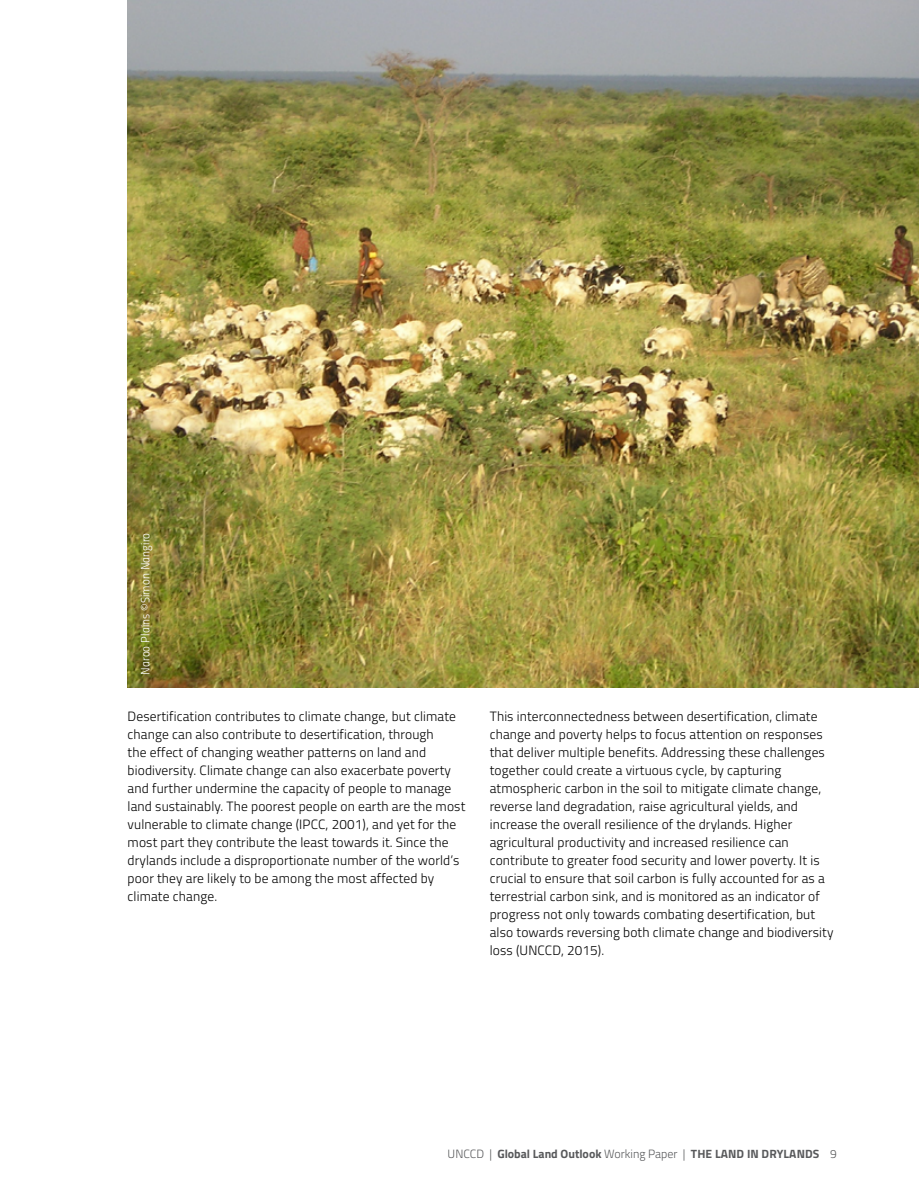
<style>
.page{position:relative;width:919px;height:1187px;background:#fff}
.page>*{position:absolute;margin:0;border:0;box-sizing:border-box;transform-origin:0 0}
.body_text_titillium{font:300 13.5px/18px "Titillium";letter-spacing:.01em;color:#000}
.t1{font:700 12px "Titillium";color:#58595b}
.image_credit_8_on_9{font:12px "Titillium Light Upright";letter-spacing:.01em;color:#fff}
.s1{font-weight:300}
</style>
<div class="page">
<img style="left:128px;top:0;width:790px;height:687px">
<p class="image_credit_8_on_9" style="left:136px;top:674px;width:143px;rotate:-90deg">Naroo Plains ©Simon Nangiro</p>
<p class="body_text_titillium" style="left:128px;top:706px;width:339px">Desertification contributes to climate change, but climate change can also contribute to desertification, through<br>the effect of changing weather patterns on land and biodiversity. Climate change can also exacerbate poverty and further undermine the capacity of people to manage land sustainably. The poorest people on earth are the most vulnerable to climate change (IPCC, 2001), and yet for the most part they contribute the least towards it. Since the drylands include a disproportionate number of the world’s poor they are likely to be among the most affected by climate change.</p>
<p class="body_text_titillium" style="left:489px;top:706px;width:345px">This interconnectedness between desertification, climate change and poverty helps to focus attention on responses that deliver multiple benefits. Addressing these challenges together could create a virtuous cycle, by capturing atmospheric carbon in the soil to mitigate climate change, reverse land degradation, raise agricultural yields, and increase the overall resilience of the drylands. Higher agricultural productivity and increased resilience can contribute to greater food security and lower poverty. It is crucial to ensure that soil carbon is fully accounted for as a terrestrial carbon sink, and is monitored as an indicator of progress not only towards combating desertification, but also towards reversing both climate change and biodiversity loss (UNCCD, 2015).</p>
<p class="t1" style="left:447px;top:1144px;width:390px"><span class="s1">UNCCD |</span> Global Land Outlook <span class="s1">Working Paper |</span> THE LAND IN DRYLANDS <span class="s1">9</span></p>
</div>
